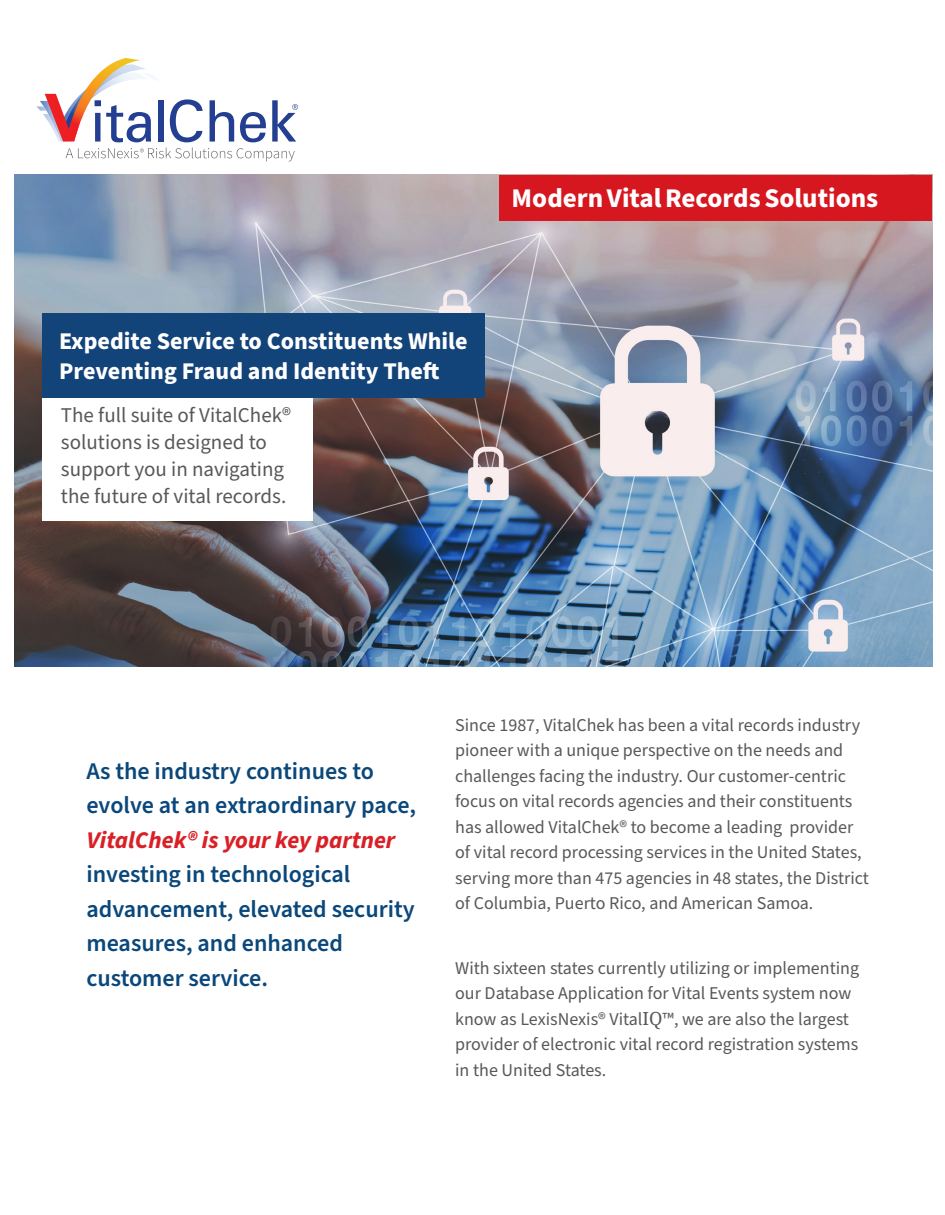
<style>
.page{position:relative;width:945px;height:1215px;background:#fff}
.page>*{position:absolute;margin:0;border:0;box-sizing:border-box;transform-origin:0 0}
.t1{font:700 27px "Source Sans Pro";color:#fff}
.t2{font:600 24px/34.5px "Source Sans Pro";color:#0a477a}
.t3{font:700 24px/30px "Source Sans Pro";color:#fff}
.t4{font:21px/27px "Source Sans Pro";color:#57585a}
.t5{font:18px/25.5px "Source Sans Pro";color:#57585a}
.s1{font-weight:700;font-style:italic;color:#da2026}
.s2{font-family:"Droid Serif"}
</style>
<div class="page">
<img style="left:14px;top:175px;width:918px;height:492px">
<div style="left:500px;top:175px;width:432px;height:46px;background:#d7171f"></div>
<svg style="left:36px;top:58px;width:262px;height:103px"></svg>
<div style="left:42px;top:393px;width:271px;height:128px;background:#fff"></div>
<div style="left:42px;top:314px;width:443px;height:84px;background:#124379"></div>
<p class="t1" style="left:512px;top:180px;width:368px">Modern Vital Records Solutions</p>
<p class="t3" style="left:59px;top:326px;width:410px">Expedite Service to Constituents While<br>Preventing Fraud and Identity Theft</p>
<p class="t4" style="left:61px;top:403px;width:232px">The full suite of VitalChek® solutions is designed to support you in navigating the future of vital records.</p>
<p class="t2" style="left:86px;top:755px;width:331px">As the industry continues to evolve at an extraordinary pace,<br><span class="s1">VitalChek® is your key partner </span>investing in technological</p>
<p class="t2" style="left:86px;top:893px;width:330px">advancement, elevated security measures, and enhanced</p>
<p class="t2" style="left:86px;top:962px;width:183px">customer service.</p>
<p class="t5" style="left:455px;top:713px;width:415px">Since 1987, VitalChek has been a vital records industry pioneer with a unique perspective on the needs and challenges facing the industry. Our customer-centric focus on vital records agencies and their constituents has allowed VitalChek® to become a leading provider of vital record processing services in the United States, serving more than 475 agencies in 48 states, the District of Columbia, Puerto Rico, and American Samoa.</p>
<p class="t5" style="left:455px;top:956px;width:406px">With sixteen states currently utilizing or implementing our Database Application for Vital Events system now know as LexisNexis® Vital<span class="s2">IQ</span>™, we are also the largest provider of electronic vital record registration systems in the United States.</p>
</div>
